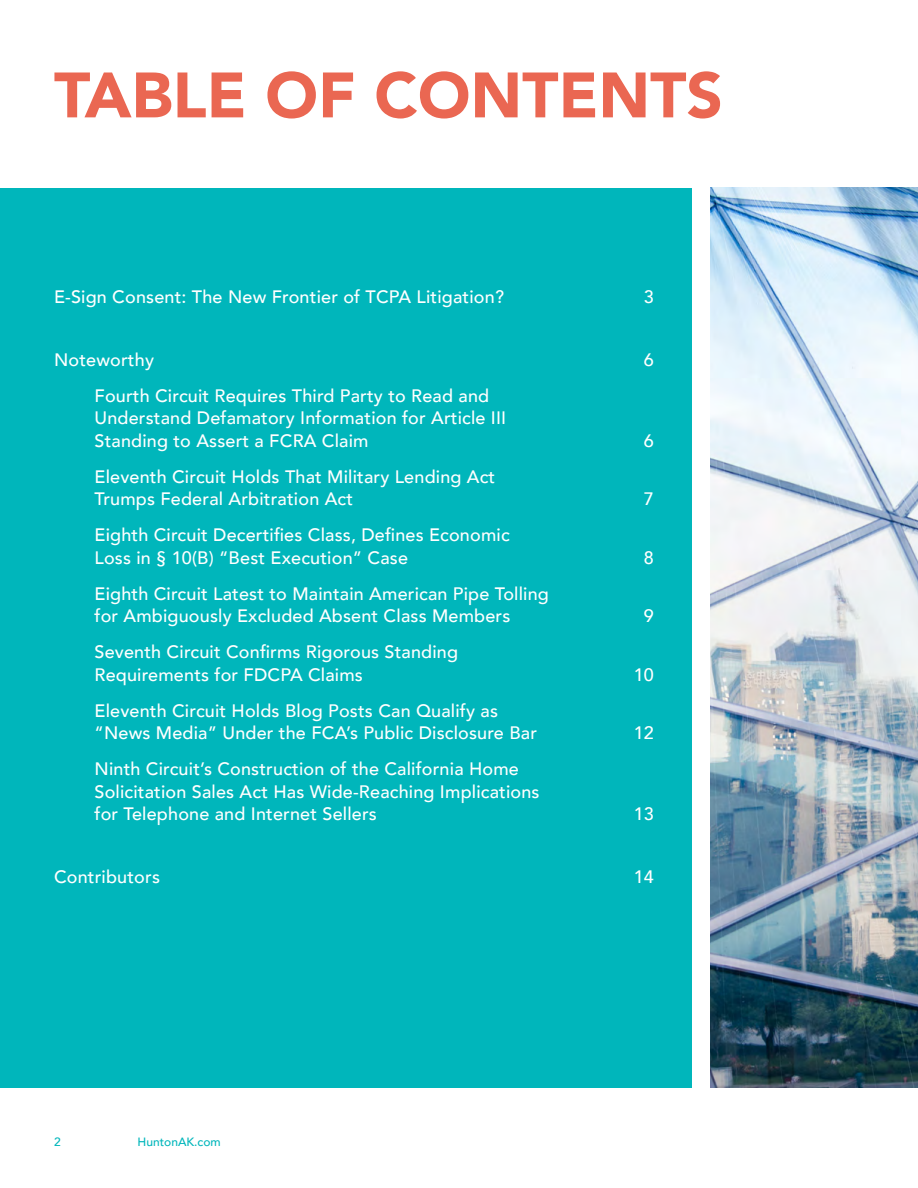
<style>
.page{position:relative;width:918px;height:1188px;background:#fff}
.page>*{position:absolute;margin:0;border:0;box-sizing:border-box;transform-origin:0 0}
.t1{font:900 63.3px "Avenir";color:#ea6752}
.t2{font:500 18px/22.5px "Avenir";letter-spacing:.01em;color:#fff}
.t3{font:500 12px "Avenir";color:#00b6bb}
</style>
<div class="page">
<div style="left:0;top:188px;width:691px;height:900px;background:#00b6bb"></div>
<img style="left:711px;top:188px;width:207px;height:900px">
<h1 class="t1" style="left:54px;top:41px;width:670px">TABLE OF CONTENTS</h1>
<p class="t2" style="left:54px;top:284px;width:452px">E-Sign Consent: The New Frontier of TCPA Litigation?</p>
<p class="t2" style="left:644px;top:284px;width:12px">3</p>
<p class="t2" style="left:54px;top:347px;width:101px">Noteworthy</p>
<p class="t2" style="left:644px;top:347px;width:12px">6</p>
<p class="t2" style="left:95px;top:383px;width:413px">Fourth Circuit Requires Third Party to Read and<br>Understand Defamatory Information for Article III<br>Standing to Assert a FCRA Claim</p>
<p class="t2" style="left:644px;top:428px;width:12px">6</p>
<p class="t2" style="left:95px;top:464px;width:402px">Eleventh Circuit Holds That Military Lending Act<br>Trumps Federal Arbitration Act</p>
<p class="t2" style="left:95px;top:523px;width:417px">Eighth Circuit Decertifies Class, Defines Economic<br>Loss in § 10(B) “Best Execution” Case</p>
<p class="t2" style="left:95px;top:581px;width:456px">Eighth Circuit Latest to Maintain American Pipe Tolling for Ambiguously Excluded Absent Class Members</p>
<p class="t2" style="left:95px;top:640px;width:365px">Seventh Circuit Confirms Rigorous Standing<br>Requirements for FDCPA Claims</p>
<p class="t2" style="left:95px;top:698px;width:444px">Eleventh Circuit Holds Blog Posts Can Qualify as “News Media” Under the FCA’s Public Disclosure Bar</p>
<p class="t2" style="left:95px;top:757px;width:447px">Ninth Circuit’s Construction of the California Home<br>Solicitation Sales Act Has Wide-Reaching Implications for Telephone and Internet Sellers</p>
<p class="t2" style="left:644px;top:487px;width:12px">7</p>
<p class="t2" style="left:644px;top:545px;width:12px">8</p>
<p class="t2" style="left:644px;top:604px;width:12px">9</p>
<p class="t2" style="left:634px;top:662px;width:22px">10</p>
<p class="t2" style="left:634px;top:721px;width:22px">12</p>
<p class="t2" style="left:634px;top:802px;width:22px">13</p>
<p class="t2" style="left:54px;top:865px;width:108px">Contributors</p>
<p class="t2" style="left:634px;top:865px;width:22px">14</p>
<p class="t3" style="left:54px;top:1131px;width:8px">2</p>
<p class="t3" style="left:138px;top:1131px;width:85px">HuntonAK.com</p>
</div>
